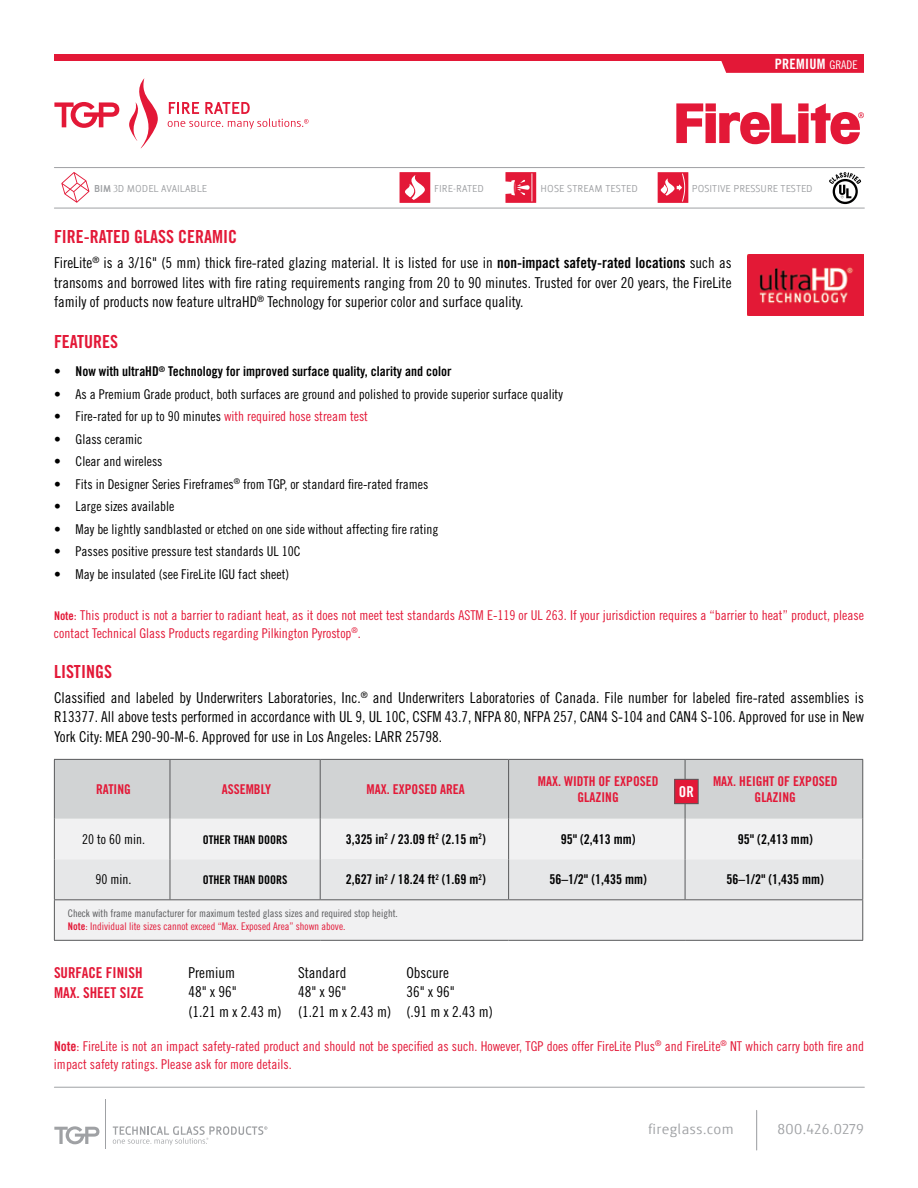
<style>
.page{position:relative;width:918px;height:1188px;background:#fff}
.page>*{position:absolute;margin:0;border:0;box-sizing:border-box;transform-origin:0 0}
.t1{font:18px "Trade Gothic Bold Cond Twenty";color:#e31837}
.t2{font:15px/19.5px "Trade Gothic LT Std Cn 18";color:#000;text-align:justify}
.t3{font:15px "Trade Gothic Bold Cond Twenty";color:#e31837}
.t4{font:15px "Globale";letter-spacing:.03em;color:#9fa1a4}
.t5{font:15px "Trade Gothic Bold Cond Twenty";color:#fff}
.t6{font:14.25px "Trade Gothic Bold Cond Twenty";letter-spacing:.02em;color:#fff}
.t7{font:13.5px "Trade Gothic Cond Eighteen";color:#000}
.t8{font:13.5px/18px "Trade Gothic LT Std Cn 18";color:#e31837}
.t9{font:13.5px "Trade Gothic LT Std Bd Cn 20";color:#000}
.t10{font:13.5px/16.2px "Trade Gothic Bold Cond Twenty";color:#e31837;text-align:center}
.t11{font:13.5px "Trade Gothic Bold Cond Twenty";color:#000}
.t12{font:13.5px "Trade Gothic LT Std Cn 18";color:#000}
.t13{font:12px "Trade Gothic Bold Cond Twenty";color:#000}
.t14{font:10.5px/12.9px "Trade Gothic LT Std Cn 18";color:#58595b}
.t15{font:10.5px "Globale";color:#9fa1a4}
.s1{font-family:"Trade Gothic LT Std Cn 18";font-size:11.85px}
.s2{font-weight:700}
.s3{font-family:"Trade Gothic Bold Cond Twenty"}
.s4{color:#e31837}
.s5{font-family:"Trade Gothic Bold Cond Twenty";font-size:12px}
.s6{font-family:"Trade Gothic Bold Cond Twenty";color:#e31837}
</style>
<div class="page">
<hr style="left:54px;top:167px;width:810px;height:1px;background:#9fa1a4">
<hr style="left:54px;top:1087px;width:810px;height:1px;background:#9fa1a4">
<svg style="left:54px;top:1126px;width:45px;height:18px"></svg>
<hr style="left:105px;top:1100px;width:1px;height:49px;background:#9fa1a4">
<svg style="left:113px;top:1126px;width:154px;height:19px"></svg>
<svg style="left:54px;top:102px;width:65px;height:26px"></svg>
<svg style="left:129px;top:78px;width:180px;height:71px"></svg>
<hr style="left:54px;top:208px;width:810px;height:1px;background:#9fa1a4">
<hr style="left:756px;top:1110px;width:1px;height:40px;background:#9fa1a4">
<div style="left:55px;top:760px;width:807px;height:59px;background:#d1d3d4"></div>
<div style="left:55px;top:819px;width:807px;height:121px;background:#f1f1f2"></div>
<div style="left:55px;top:859px;width:807px;height:40px;background:#e6e7e8"></div>
<div style="left:320px;top:859px;width:189px;height:41px;background:#e6e7e8"></div>
<hr style="left:54px;top:759px;width:116px;height:1px;background:#58595b">
<hr style="left:54px;top:760px;width:1px;height:59px;background:#58595b">
<hr style="left:170px;top:759px;width:150px;height:1px;background:#58595b">
<hr style="left:170px;top:760px;width:1px;height:59px;background:#58595b">
<hr style="left:320px;top:759px;width:189px;height:1px;background:#58595b">
<hr style="left:320px;top:760px;width:1px;height:59px;background:#58595b">
<hr style="left:509px;top:759px;width:176px;height:1px;background:#58595b">
<hr style="left:508px;top:760px;width:1px;height:59px;background:#58595b">
<hr style="left:685px;top:759px;width:178px;height:1px;background:#58595b">
<hr style="left:685px;top:760px;width:1px;height:59px;background:#58595b">
<hr style="left:862px;top:760px;width:1px;height:59px;background:#58595b">
<hr style="left:54px;top:819px;width:1px;height:40px;background:#58595b">
<hr style="left:170px;top:819px;width:1px;height:40px;background:#58595b">
<hr style="left:320px;top:819px;width:1px;height:40px;background:#58595b">
<hr style="left:508px;top:819px;width:1px;height:40px;background:#58595b">
<hr style="left:685px;top:819px;width:1px;height:40px;background:#58595b">
<hr style="left:862px;top:819px;width:1px;height:40px;background:#58595b">
<hr style="left:54px;top:859px;width:1px;height:40px;background:#58595b">
<hr style="left:170px;top:859px;width:1px;height:40px;background:#58595b">
<hr style="left:320px;top:859px;width:1px;height:40px;background:#58595b">
<hr style="left:508px;top:859px;width:1px;height:40px;background:#58595b">
<hr style="left:685px;top:859px;width:1px;height:40px;background:#58595b">
<hr style="left:862px;top:859px;width:1px;height:40px;background:#58595b">
<hr style="left:54px;top:899px;width:116px;height:1px;background:#58595b">
<hr style="left:54px;top:900px;width:1px;height:40px;background:#58595b">
<hr style="left:170px;top:899px;width:150px;height:1px;background:#58595b">
<hr style="left:320px;top:899px;width:189px;height:1px;background:#58595b">
<hr style="left:509px;top:899px;width:176px;height:1px;background:#58595b">
<hr style="left:685px;top:899px;width:178px;height:1px;background:#58595b">
<hr style="left:862px;top:900px;width:1px;height:40px;background:#58595b">
<hr style="left:54px;top:940px;width:116px;height:1px;background:#58595b">
<hr style="left:170px;top:940px;width:150px;height:1px;background:#58595b">
<hr style="left:320px;top:940px;width:189px;height:1px;background:#58595b">
<hr style="left:509px;top:940px;width:176px;height:1px;background:#58595b">
<hr style="left:685px;top:940px;width:178px;height:1px;background:#58595b">
<div style="left:675px;top:779px;width:23px;height:25px;background:#e31837"></div>
<div style="left:674px;top:779px;width:25px;height:25px;border:1px solid #58595b"></div>
<svg style="left:505px;top:172px;width:31px;height:31px"></svg>
<svg style="left:400px;top:172px;width:30px;height:31px"></svg>
<svg style="left:829px;top:172px;width:32px;height:32px"></svg>
<svg style="left:719px;top:60px;width:145px;height:13px;background:#e4213f"></svg>
<div style="left:54px;top:54px;width:810px;height:6px;background:#e31837"></div>
<svg style="left:61px;top:172px;width:28px;height:31px"></svg>
<div style="left:658px;top:172px;width:30px;height:31px;background:#e31837"></div>
<svg style="left:660px;top:173px;width:25px;height:29px"></svg>
<svg style="left:676px;top:103px;width:188px;height:41px"></svg>
<img style="left:748px;top:254px;width:116px;height:62px">
<p class="t6" style="left:775px;top:55px;width:85px">PREMIUM <span class="s1">GRADE</span></p>
<p class="t15" style="left:94px;top:182px;width:115px"><span class="s2">BIM</span> 3D MODEL AVAILABLE</p>
<p class="t15" style="left:692px;top:182px;width:122px">POSITIVE PRESSURE TESTED</p>
<p class="t15" style="left:434px;top:182px;width:51px">FIRE-RATED</p>
<p class="t15" style="left:541px;top:182px;width:99px">HOSE STREAM TESTED</p>
<p class="t1" style="left:54px;top:226px;width:185px">FIRE-RATED GLASS CERAMIC</p>
<p class="t2" style="left:54px;top:253px;width:679px">FireLite<sup>®</sup> is a 3/16" (5 mm) thick fire-rated glazing material. It is listed for use in <span class="s3">non-impact safety-rated locations</span> such as transoms and borrowed lites with fire rating requirements ranging from 20 to 90 minutes. Trusted for over 20 years, the FireLite family of products now feature ultraHD<sup>®</sup> Technology for superior color and surface quality.</p>
<p class="t1" style="left:54px;top:331px;width:66px">FEATURES</p>
<p class="t11" style="left:54px;top:363px;width:399px">• Now with ultraHD<sup>®</sup> Technology for improved surface quality, clarity and color</p>
<p class="t7" style="left:54px;top:386px;width:510px">• As a Premium Grade product, both surfaces are ground and polished to provide superior surface quality</p>
<p class="t7" style="left:54px;top:408px;width:316px">• Fire-rated for up to 90 minutes <span class="s4">with required hose stream test</span></p>
<p class="t7" style="left:54px;top:431px;width:90px">• Glass ceramic</p>
<p class="t7" style="left:54px;top:453px;width:110px">• Clear and wireless</p>
<p class="t7" style="left:54px;top:476px;width:376px">• Fits in Designer Series Fireframes<sup>®</sup> from TGP, or standard fire-rated frames</p>
<p class="t7" style="left:54px;top:498px;width:122px">• Large sizes available</p>
<p class="t7" style="left:54px;top:521px;width:386px">• May be lightly sandblasted or etched on one side without affecting fire rating</p>
<p class="t7" style="left:54px;top:543px;width:248px">• Passes positive pressure test standards UL 10C</p>
<p class="t7" style="left:54px;top:566px;width:237px">• May be insulated (see FireLite IGU fact sheet)</p>
<p class="t8" style="left:54px;top:606px;width:811px"><span class="s5">Note</span>: This product is not a barrier to radiant heat, as it does not meet test standards ASTM E-119 or UL 263. If your jurisdiction requires a “barrier to heat” product, please contact Technical Glass Products regarding Pilkington Pyrostop<sup>®</sup>.</p>
<p class="t1" style="left:54px;top:661px;width:59px">LISTINGS</p>
<p class="t2" style="left:54px;top:688px;width:812px">Classified and labeled by Underwriters Laboratories, Inc.<sup>®</sup> and Underwriters Laboratories of Canada. File number for labeled fire-rated assemblies is R13377. All above tests performed in accordance with UL 9, UL 10C, CSFM 43.7, NFPA 80, NFPA 257, CAN4 S-104 and CAN4 S-106. Approved for use in New York City: MEA 290-90-M-6. Approved for use in Los Angeles: LARR 25798.</p>
<p class="t10" style="left:96px;top:781px;width:36px">RATING</p>
<p class="t10" style="left:222px;top:781px;width:51px">ASSEMBLY</p>
<p class="t10" style="left:367px;top:781px;width:100px">MAX. EXPOSED AREA</p>
<p class="t10" style="left:538px;top:773px;width:122px">MAX. WIDTH OF EXPOSED<br>GLAZING</p>
<p class="t10" style="left:713px;top:773px;width:126px">MAX. HEIGHT OF EXPOSED<br>GLAZING</p>
<p class="t12" style="left:82px;top:831px;width:64px">20 to 60 min.</p>
<p class="t13" style="left:203px;top:832px;width:86px">OTHER THAN DOORS</p>
<p class="t9" style="left:346px;top:831px;width:142px">3,325 in<sup>2</sup> / 23.09 ft<sup>2</sup> (2.15 m<sup>2</sup>)</p>
<p class="t9" style="left:561px;top:831px;width:76px">95" (2,413 mm)</p>
<p class="t9" style="left:738px;top:831px;width:76px">95" (2,413 mm)</p>
<p class="t12" style="left:96px;top:872px;width:37px">90 min.</p>
<p class="t13" style="left:203px;top:873px;width:86px">OTHER THAN DOORS</p>
<p class="t9" style="left:346px;top:871px;width:142px">2,627 in<sup>2</sup> / 18.24 ft<sup>2</sup> (1.69 m<sup>2</sup>)</p>
<p class="t9" style="left:549px;top:871px;width:99px">56–1/2" (1,435 mm)</p>
<p class="t9" style="left:727px;top:871px;width:99px">56–1/2" (1,435 mm)</p>
<p class="t14" style="left:68px;top:907px;width:332px">Check with frame manufacturer for maximum tested glass sizes and required stop height.<br><span class="s6">Note</span><span class="s4">: Individual lite sizes cannot exceed “Max. Exposed Area” shown above.</span></p>
<p class="t5" style="left:679px;top:783px;width:16px">OR</p>
<p class="t3" style="left:54px;top:964px;width:90px">SURFACE FINISH</p>
<p class="t2" style="left:188px;top:963px;width:48px">Premium</p>
<p class="t2" style="left:298px;top:963px;width:50px">Standard</p>
<p class="t2" style="left:406px;top:963px;width:44px">Obscure</p>
<p class="t3" style="left:54px;top:984px;width:91px">MAX. SHEET SIZE</p>
<p class="t2" style="left:188px;top:982px;width:50px">48" x 96"</p>
<p class="t2" style="left:298px;top:982px;width:50px">48" x 96"</p>
<p class="t2" style="left:188px;top:982px;width:306px;text-indent:218px">36" x 96"<br>(1.21 m x 2.43 m) (1.21 m x 2.43 m) (.91 m x 2.43 m)</p>
<p class="t8" style="left:54px;top:1037px;width:812px"><span class="s3">Note</span>: FireLite is not an impact safety-rated product and should not be specified as such. However, TGP does offer FireLite Plus<sup>®</sup> and FireLite<sup>®</sup> NT which carry both fire and impact safety ratings. Please ask for more details.</p>
<p class="t4" style="left:648px;top:1121px;width:87px">fireglass.com</p>
<p class="t4" style="left:777px;top:1121px;width:88px">800.426.0279</p>
</div>
